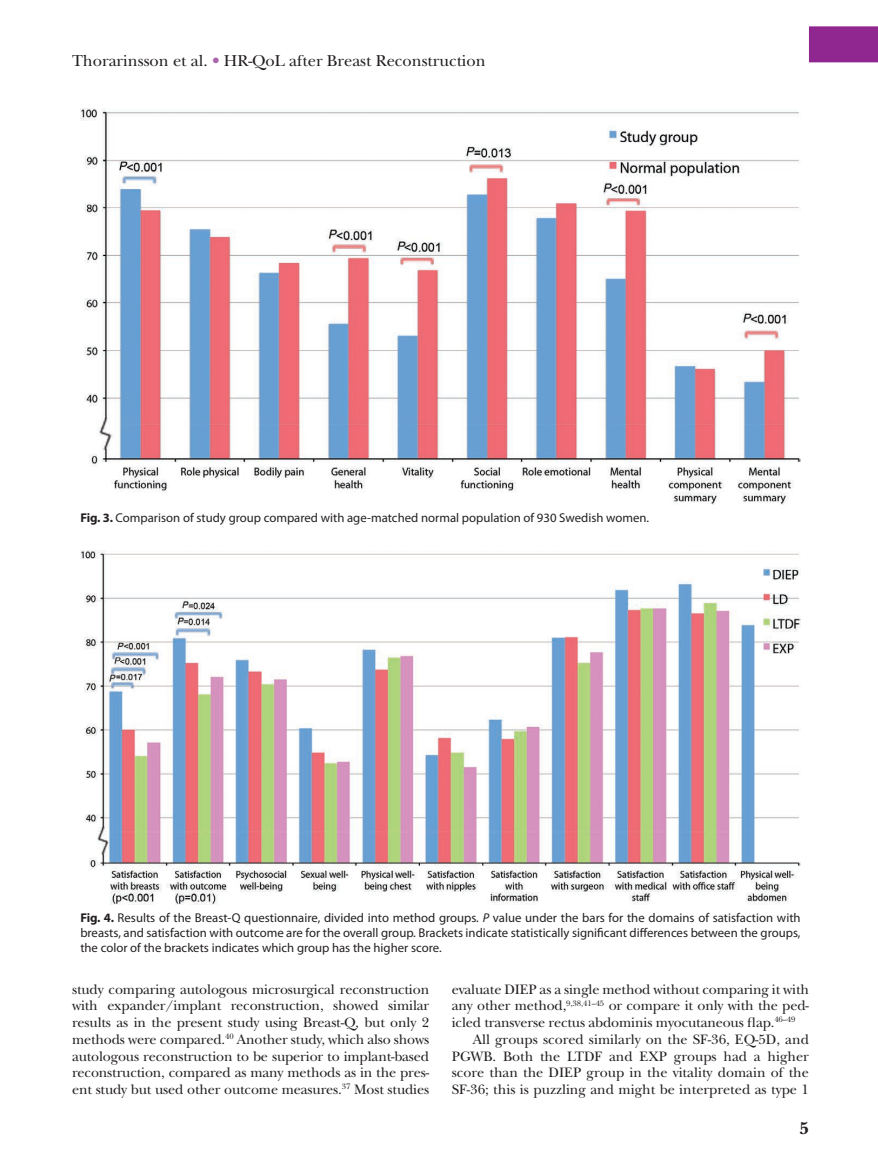
<style>
.page{position:relative;width:878px;height:1175px;background:#fff}
.page>*{position:absolute;margin:0;border:0;box-sizing:border-box;transform-origin:0 0}
.t1{font:700 18px "New Baskerville";color:#231f20}
.t2{font:16.5px "New Baskerville";color:#231f20}
.t3{font:14.25px/16.6px "New Baskerville";letter-spacing:-.01em;color:#231f20;text-align:justify}
.t4{font:12.75px/15px "Myriad Pro";color:#231f20;text-align:justify}
.s1{color:#a966aa}
.s2{font-weight:700}
.s3{font-style:italic}
</style>
<div class="page">
<div style="left:808px;top:26px;width:70px;height:36px;background:#90268f"></div>
<img style="left:80px;top:108px;width:720px;height:397px">
<img style="left:80px;top:550px;width:720px;height:354px">
<p class="t2" style="left:72px;top:51px;width:415px">Thorarinsson et al. <span class="s1">•</span> HR-QoL after Breast Reconstruction</p>
<p class="t4" style="left:80px;top:510px;width:570px"><span class="s2">Fig. 3.</span> Comparison of study group compared with age-matched normal population of 930 Swedish women.</p>
<p class="t4" style="left:80px;top:909px;width:721px"><span class="s2">Fig. 4.</span> Results of the Breast-Q questionnaire, divided into method groups. <span class="s3">P</span> value under the bars for the domains of satisfaction with breasts, and satisfaction with outcome are for the overall group. Brackets indicate statistically significant differences between the groups, the color of the brackets indicates which group has the higher score.</p>
<p class="t3" style="left:72px;top:980px;width:359px">study comparing autologous microsurgical reconstruction with expander/implant reconstruction, showed similar results as in the present study using Breast-Q, but only 2 methods were compared.<sup>40</sup> Another study, which also shows autologous reconstruction to be superior to implant-based reconstruction, compared as many methods as in the pres&shy;ent study but used other outcome measures.<sup>37</sup> Most studies</p>
<p class="t3" style="left:451px;top:980px;width:359px">evaluate DIEP as a single method without comparing it with</p>
<p class="t3" style="left:451px;top:997px;width:359px">any other method,<sup>9,38,41–45</sup> or compare it only with the ped-</p>
<p class="t3" style="left:451px;top:1014px;width:345px">icled transverse rectus abdominis myocutaneous flap.<sup>46–49</sup></p>
<p class="t3" style="left:472px;top:1031px;width:338px">All groups scored similarly on the SF-36, EQ-5D, and</p>
<p class="t3" style="left:451px;top:1047px;width:358px">PGWB. Both the LTDF and EXP groups had a higher</p>
<p class="t3" style="left:451px;top:1064px;width:358px">score than the DIEP group in the vitality domain of the</p>
<p class="t3" style="left:451px;top:1081px;width:358px">SF-36; this is puzzling and might be interpreted as type 1</p>
<p class="t1" style="left:799px;top:1118px;width:11px">5</p>
</div>
